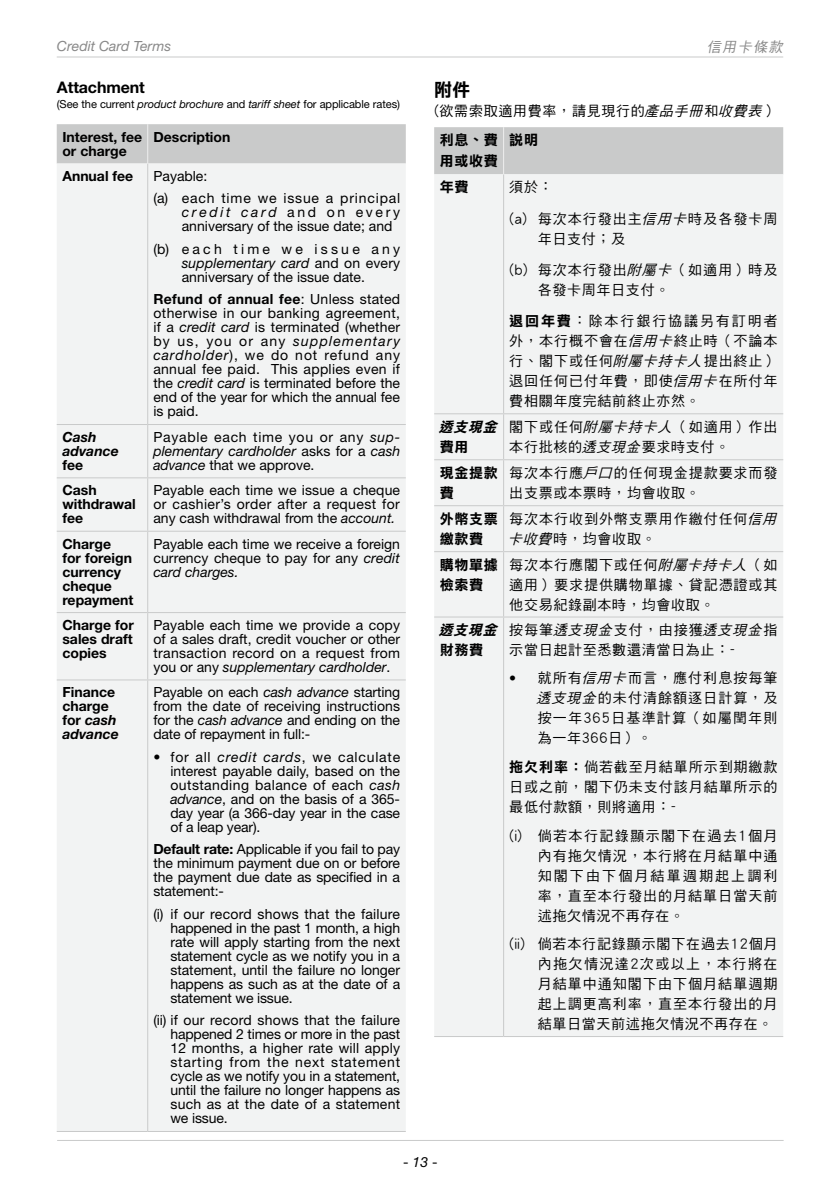
<style>
.page{position:relative;width:840px;height:1191px;background:#fff}
.page>*{position:absolute;margin:0;border:0;box-sizing:border-box;transform-origin:0 0}
.t1{font:18px "DF Li Hei Bd HK BF";color:#000}
.t2{font:700 16px "Helvetica Neue LT Std";letter-spacing:-.01em;color:#000}
.t3{font:14px/14px "Helvetica Neue LT Std";color:#000;text-align:justify}
.t4{font:14px/20px "DF Hei Md HKSCSP U";letter-spacing:.065em;color:#000}
.t5{font:700 14px/14px "Helvetica Neue LT Std";color:#000}
.t6{font:14px/22.4px "Helvetica Neue LT Std";letter-spacing:.06em;color:#000}
.t7{font:14px/20px "DF Li Hei Bd HK BF";letter-spacing:.05em;color:#000}
.t8{font:italic 14px "Helvetica Neue LT Std";color:#898989}
.t9{font:italic 700 14px/14px "Helvetica Neue LT Std";color:#000}
.t10{font:italic 14px "DF Li Hei Bd HK BF";color:#000}
.t11{font:italic 14px "DF Hei Md HKSCSP U";color:#898989}
.t12{font:11.2px "Helvetica Neue LT Std";letter-spacing:-.01em;color:#000}
.s1{font-style:italic}
.s2{font-weight:700}
.s3{font-family:"DF Li Hei Bd HK BF"}
.s4{font-family:"Helvetica Neue LT Std"}
</style>
<div class="page">
<hr style="left:57px;top:56px;width:725px;height:1px;background:#c9caca">
<hr style="left:57px;top:1140px;width:726px;height:1px;background:#c9caca">
<div style="left:57px;top:124px;width:348px;height:39px;background:#c9caca"></div>
<div style="left:57px;top:163px;width:348px;height:968px;background:#f2f3f3"></div>
<hr style="left:147px;top:163px;width:1px;height:261px;background:#c9caca">
<hr style="left:57px;top:424px;width:91px;height:1px;background:#c9caca">
<hr style="left:148px;top:424px;width:257px;height:1px;background:#c9caca">
<hr style="left:147px;top:425px;width:1px;height:52px;background:#c9caca">
<hr style="left:147px;top:680px;width:1px;height:451px;background:#c9caca">
<hr style="left:147px;top:124px;width:1px;height:39px;background:#efefef">
<hr style="left:57px;top:477px;width:91px;height:1px;background:#c9caca">
<hr style="left:148px;top:477px;width:257px;height:1px;background:#c9caca">
<hr style="left:147px;top:478px;width:1px;height:53px;background:#c9caca">
<hr style="left:57px;top:531px;width:91px;height:1px;background:#c9caca">
<hr style="left:148px;top:531px;width:257px;height:1px;background:#c9caca">
<hr style="left:147px;top:532px;width:1px;height:80px;background:#c9caca">
<hr style="left:57px;top:612px;width:91px;height:1px;background:#c9caca">
<hr style="left:148px;top:612px;width:257px;height:1px;background:#c9caca">
<hr style="left:147px;top:613px;width:1px;height:66px;background:#c9caca">
<hr style="left:57px;top:679px;width:91px;height:1px;background:#c9caca">
<hr style="left:148px;top:679px;width:257px;height:1px;background:#c9caca">
<hr style="left:57px;top:1131px;width:91px;height:1px;background:#c9caca">
<hr style="left:148px;top:1131px;width:257px;height:1px;background:#c9caca">
<div style="left:434px;top:127px;width:348px;height:47px;background:#c9caca"></div>
<div style="left:434px;top:174px;width:348px;height:862px;background:#f2f3f3"></div>
<hr style="left:503px;top:174px;width:1px;height:239px;background:#c9caca">
<hr style="left:434px;top:413px;width:69px;height:1px;background:#c9caca">
<hr style="left:503px;top:413px;width:279px;height:1px;background:#c9caca">
<hr style="left:503px;top:414px;width:1px;height:45px;background:#c9caca">
<hr style="left:503px;top:127px;width:1px;height:47px;background:#efefef">
<hr style="left:434px;top:459px;width:69px;height:1px;background:#c9caca">
<hr style="left:503px;top:459px;width:279px;height:1px;background:#c9caca">
<hr style="left:503px;top:460px;width:1px;height:45px;background:#c9caca">
<hr style="left:434px;top:505px;width:69px;height:1px;background:#c9caca">
<hr style="left:503px;top:505px;width:279px;height:1px;background:#c9caca">
<hr style="left:503px;top:506px;width:1px;height:45px;background:#c9caca">
<hr style="left:434px;top:551px;width:69px;height:1px;background:#c9caca">
<hr style="left:503px;top:551px;width:279px;height:1px;background:#c9caca">
<hr style="left:503px;top:552px;width:1px;height:64px;background:#c9caca">
<hr style="left:434px;top:616px;width:69px;height:1px;background:#c9caca">
<hr style="left:503px;top:616px;width:279px;height:1px;background:#c9caca">
<hr style="left:503px;top:617px;width:1px;height:419px;background:#c9caca">
<hr style="left:434px;top:1036px;width:69px;height:1px;background:#c9caca">
<hr style="left:503px;top:1036px;width:279px;height:1px;background:#c9caca">
<p class="t8" style="left:57px;top:38px;width:115px">Credit Card Terms</p>
<p class="t11" style="left:706px;top:40px;width:80px">信用卡條款</p>
<p class="t2" style="left:57px;top:77px;width:89px">Attachment</p>
<p class="t12" style="left:57px;top:97px;width:345px">(See the current <span class="s1">product brochure</span> and <span class="s1">tariff sheet</span> for applicable rates)</p>
<p class="t5" style="left:62px;top:129px;width:81px">Interest, fee or charge</p>
<p class="t5" style="left:153px;top:129px;width:78px">Description</p>
<p class="t5" style="left:62px;top:168px;width:72px">Annual fee</p>
<p class="t6" style="left:153px;top:164px;width:248px">Payable:<br>(a) each time we issue a principal</p>
<p class="t3" style="left:182px;top:205px;width:220px"><span class="s1">credit card</span> and on every anniversary of the issue date; and</p>
<p class="t3" style="left:182px;top:242px;width:220px;text-indent:-28px">(b) each time we issue any <span class="s1">supplementary card</span> and on every anniversary of the issue date.</p>
<p class="t3" style="left:153px;top:292px;width:248px"><span class="s2">Refund of annual fee</span>: Unless stated otherwise in our banking agreement, if a <span class="s1">credit card</span> is terminated (whether by us, you or any <span class="s1">supplementary cardholder</span>), we do not refund any annual fee paid. This applies even if the <span class="s1">credit card</span> is terminated before the end of the year for which the annual fee is paid.</p>
<p class="t9" style="left:62px;top:429px;width:58px">Cash advance</p>
<p class="t5" style="left:62px;top:457px;width:22px">fee</p>
<p class="t3" style="left:153px;top:429px;width:248px">Payable each time you or any <span class="s1">sup&shy;plementary cardholder</span> asks for a <span class="s1">cash advance</span> that we approve.</p>
<p class="t5" style="left:62px;top:483px;width:75px">Cash withdrawal fee</p>
<p class="t3" style="left:153px;top:483px;width:248px">Payable each time we issue a cheque or cashier’s order after a request for any cash withdrawal from the <span class="s1">account.</span></p>
<p class="t5" style="left:62px;top:536px;width:73px">Charge<br>for foreign currency cheque repayment</p>
<p class="t3" style="left:153px;top:536px;width:248px">Payable each time we receive a foreign currency cheque to pay for any <span class="s1">credit card charges.</span></p>
<p class="t5" style="left:62px;top:617px;width:73px;text-align:justify">Charge for sales draft copies</p>
<p class="t3" style="left:153px;top:617px;width:248px">Payable each time we provide a copy of a sales draft, credit voucher or other transaction record on a request from you or any <span class="s1">supplementary cardholder</span>.</p>
<p class="t5" style="left:62px;top:685px;width:58px">Finance charge for <span class="s1">cash advance</span></p>
<p class="t3" style="left:153px;top:685px;width:248px">Payable on each <span class="s1">cash advance</span> starting from the date of receiving instructions for the <span class="s1">cash advance</span> and ending on the date of repayment in full:-</p>
<p class="t3" style="left:170px;top:749px;width:231px;text-indent:-17px">• for all <span class="s1">credit cards</span>, we calculate interest payable daily, based on the outstanding balance of each <span class="s1">cash advance</span>, and on the basis of a 365- day year (a 366-day year in the case of a leap year).</p>
<p class="t3" style="left:153px;top:842px;width:248px"><span class="s2">Default rate:</span> Applicable if you fail to pay the minimum payment due on or before the payment due date as specified in a statement:-</p>
<p class="t3" style="left:170px;top:906px;width:231px;text-indent:-17px">(i) if our record shows that the failure happened in the past 1 month, a high rate will apply starting from the next statement cycle as we notify you in a statement, until the failure no longer happens as such as at the date of a statement we issue.</p>
<p class="t3" style="left:170px;top:1013px;width:231px;text-indent:-17px">(ii) if our record shows that the failure happened 2 times or more in the past 12 months, a higher rate will apply starting from the next statement cycle as we notify you in a statement, until the failure no longer happens as such as at the date of a statement we issue.</p>
<p class="t1" style="left:434px;top:80px;width:37px">附件</p>
<p class="t4" style="left:434px;top:100px;width:344px">(欲需索取適用費率，請見現行的<span class="s1">產品手冊</span>和<span class="s1">收費表</span>）</p>
<p class="t7" style="left:439px;top:130px;width:60px;line-height:20.6px">利息、費用或收費</p>
<p class="t7" style="left:509px;top:130px;width:30px">說明</p>
<p class="t7" style="left:439px;top:177px;width:30px">年費</p>
<p class="t4" style="left:509px;top:177px;width:45px">須於：</p>
<p class="t4" style="left:537px;top:208px;width:241px;text-indent:-28px">(a) 每次本行發出主<span class="s1">信用卡</span>時及各發卡周年日支付；及</p>
<p class="t4" style="left:537px;top:260px;width:241px;text-indent:-28px">(b) 每次本行發出<span class="s1">附屬卡</span>（如適用）時及各發卡周年日支付。</p>
<p class="t4" style="left:509px;top:311px;width:270px;text-align:justify"><span class="s3">退回年費</span>：除本行銀行協議另有訂明者外，本行概不會在<span class="s1">信用卡</span>終止時（不論本行、閣下或任何<span class="s1">附屬卡持卡人</span>提出終止）退回任何已付年費，即使<span class="s1">信用卡</span>在所付年費相關年度完結前終止亦然。</p>
<p class="t10" style="left:438px;top:419px;width:64px">透支現金</p>
<p class="t7" style="left:439px;top:437px;width:30px">費用</p>
<p class="t4" style="left:509px;top:416px;width:269px">閣下或任何<span class="s1">附屬卡持卡人</span>（如適用）作出本行批核的<span class="s1">透支現金</span>要求時支付。</p>
<p class="t7" style="left:439px;top:463px;width:60px">現金提款費</p>
<p class="t4" style="left:509px;top:462px;width:269px">每次本行應<span class="s1">戶口</span>的任何現金提款要求而發出支票或本票時，均會收取。</p>
<p class="t7" style="left:439px;top:509px;width:60px">外幣支票繳款費</p>
<p class="t4" style="left:508px;top:508px;width:273px">每次本行收到外幣支票用作繳付任何<span class="s1">信用卡收費</span>時，均會收取。</p>
<p class="t7" style="left:439px;top:555px;width:60px">購物單據檢索費</p>
<p class="t4" style="left:509px;top:554px;width:269px;text-align:justify">每次本行應閣下或任何<span class="s1">附屬卡持卡人</span>（如適用）要求提供購物單據、貸記憑證或其他交易紀錄副本時，均會收取。</p>
<p class="t10" style="left:438px;top:622px;width:64px">透支現金</p>
<p class="t7" style="left:439px;top:640px;width:45px">財務費</p>
<p class="t4" style="left:509px;top:619px;width:269px">按每筆<span class="s1">透支現金</span>支付，由接獲<span class="s1">透支現金</span>指示當日起計至悉數還清當日為止：-</p>
<p class="t4" style="left:536px;top:668px;width:242px;text-align:justify;text-indent:-27px"><span class="s4">•</span> 就所有<span class="s1">信用卡</span>而言，應付利息按每筆<span class="s1">透支現金</span>的未付清餘額逐日計算，及按一年365日基準計算（如屬閏年則為一年366日）。</p>
<p class="t4" style="left:509px;top:756px;width:269px;text-align:justify"><span class="s3">拖欠利率：</span>倘若截至月結單所示到期繳款日或之前，閣下仍未支付該月結單所示的最低付款額，則將適用：-</p>
<p class="t4" style="left:537px;top:825px;width:241px;text-align:justify;text-indent:-28px">(i) 倘若本行記錄顯示閣下在過去1個月內有拖欠情況，本行將在月結單中通知閣下由下個月結單週期起上調利率，直至本行發出的月結單日當天前述拖欠情況不再存在。</p>
<p class="t4" style="left:537px;top:934px;width:241px;text-align:justify;text-indent:-28px">(ii) 倘若本行記錄顯示閣下在過去12個月內拖欠情況達2次或以上，本行將在月結單中通知閣下由下個月結單週期起上調更高利率，直至本行發出的月結單日當天前述拖欠情況不再存在。</p>
<p class="t3" style="left:403px;top:1154px;width:36px">- <span class="s1">13</span> -</p>
</div>
